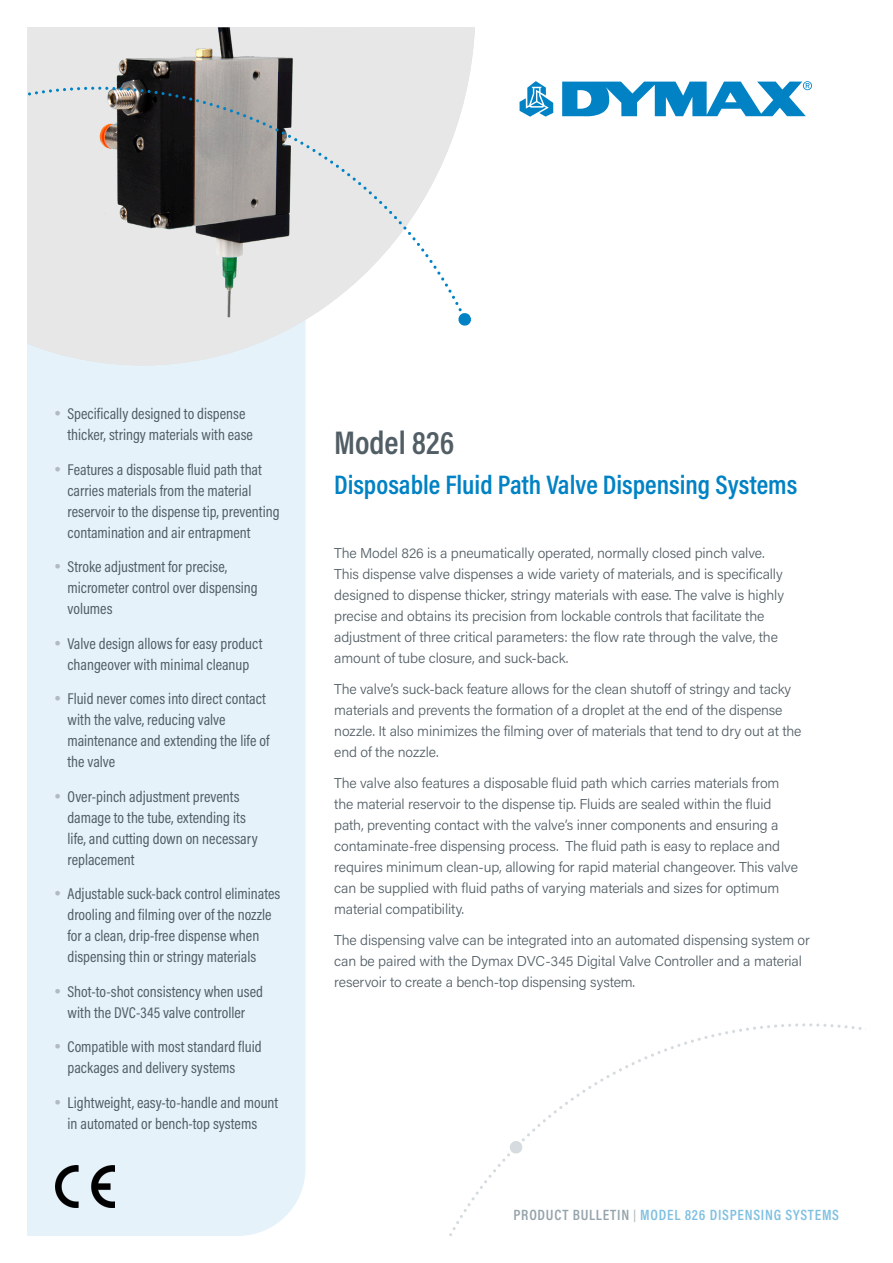
<style>
.page{position:relative;width:893px;height:1263px;background:#fff}
.page>*{position:absolute;margin:0;border:0;box-sizing:border-box;transform-origin:0 0}
.head{font:600 33px "Acumin Pro Cond";color:#525e65}
.Main_Subhead{font:600 27px "Acumin Pro Cond";color:#0082c4}
.t1{font:15.75px/21px "Acumin Pro Cond";color:#525e65}
.t2{font:600 15px "Acumin Pro Cond";letter-spacing:.05em;color:#80c0e1}
.text{font:300 14.25px/21px "Acumin Pro";letter-spacing:-.01em;color:#525e65}
.s1{color:#95a3ab}
.s2{font-size:12px;color:#b1bac0}
</style>
<div class="page">
<div style="left:27px;top:365px;width:278px;height:871px;background:#e6f2f9"></div>
<img style="left:27px;top:27px;width:448px;height:338px">
<svg style="left:449px;top:1023px;width:417px;height:213px"></svg>
<svg style="left:519px;top:81px;width:34px;height:36px"></svg>
<svg style="left:562px;top:81px;width:250px;height:36px"></svg>
<svg style="left:28px;top:87px;width:445px;height:241px;background:#c6c6c6"></svg>
<img style="left:55px;top:1165px;width:59px;height:43px">
<svg style="left:55px;top:411px;width:5px;height:5px"></svg>
<svg style="left:55px;top:467px;width:5px;height:4px"></svg>
<svg style="left:55px;top:564px;width:5px;height:5px"></svg>
<svg style="left:55px;top:641px;width:5px;height:4px"></svg>
<svg style="left:55px;top:696px;width:5px;height:5px"></svg>
<svg style="left:55px;top:794px;width:5px;height:4px"></svg>
<svg style="left:55px;top:891px;width:5px;height:5px"></svg>
<svg style="left:55px;top:989px;width:5px;height:4px"></svg>
<svg style="left:55px;top:1044px;width:5px;height:5px"></svg>
<svg style="left:55px;top:1100px;width:5px;height:4px"></svg>
<p class="t1" style="left:68px;top:403px;width:187px">Specifically designed to dispense thicker, stringy materials with ease</p>
<p class="t1" style="left:68px;top:459px;width:214px">Features a disposable fluid path that carries materials from the material reservoir to the dispense tip, preventing contamination and air entrapment</p>
<p class="t1" style="left:68px;top:556px;width:192px">Stroke adjustment for precise, micrometer control over dispensing volumes</p>
<p class="t1" style="left:68px;top:633px;width:196px">Valve design allows for easy product changeover with minimal cleanup</p>
<p class="t1" style="left:68px;top:688px;width:203px">Fluid never comes into direct contact with the valve, reducing valve maintenance and extending the life of the valve</p>
<p class="t1" style="left:68px;top:786px;width:192px">Over-pinch adjustment prevents damage to the tube, extending its life, and cutting down on necessary replacement</p>
<p class="t1" style="left:68px;top:883px;width:214px">Adjustable suck-back control eliminates drooling and filming over of the nozzle for a clean, drip-free dispense when dispensing thin or stringy materials</p>
<p class="t1" style="left:68px;top:981px;width:197px">Shot-to-shot consistency when used with the DVC-345 valve controller</p>
<p class="t1" style="left:68px;top:1036px;width:196px">Compatible with most standard fluid packages and delivery systems</p>
<p class="t1" style="left:68px;top:1092px;width:212px">Lightweight, easy-to-handle and mount in automated or bench-top systems</p>
<p class="head" style="left:334px;top:421px;width:121px">Model 826</p>
<p class="Main_Subhead" style="left:334px;top:467px;width:465px">Disposable Fluid Path Valve Dispensing Systems</p>
<p class="text" style="left:334px;top:542px;width:451px">The Model 826 is a pneumatically operated, normally closed pinch valve.<br>This dispense valve dispenses a wide variety of materials, and is specifically designed to dispense thicker, stringy materials with ease. The valve is highly precise and obtains its precision from lockable controls that facilitate the adjustment of three critical parameters: the flow rate through the valve, the amount of tube closure, and suck-back.</p>
<p class="text" style="left:334px;top:678px;width:469px">The valve’s suck-back feature allows for the clean shutoff of stringy and tacky materials and prevents the formation of a droplet at the end of the dispense nozzle. It also minimizes the filming over of materials that tend to dry out at the end of the nozzle.</p>
<p class="text" style="left:334px;top:772px;width:465px">The valve also features a disposable fluid path which carries materials from the material reservoir to the dispense tip. Fluids are sealed within the fluid path, preventing contact with the valve’s inner components and ensuring a contaminate-free dispensing process. The fluid path is easy to replace and requires minimum clean-up, allowing for rapid material changeover. This valve can be supplied with fluid paths of varying materials and sizes for optimum material compatibility.</p>
<p class="text" style="left:334px;top:929px;width:477px">The dispensing valve can be integrated into an automated dispensing system or can be paired with the Dymax DVC-345 Digital Valve Controller and a material reservoir to create a bench-top dispensing system.</p>
<p class="t2" style="left:514px;top:1205px;width:327px"><span class="s1">PRODUCT BULLETIN</span> <span class="s2">|</span> MODEL 826 DISPENSING SYSTEMS</p>
</div>
